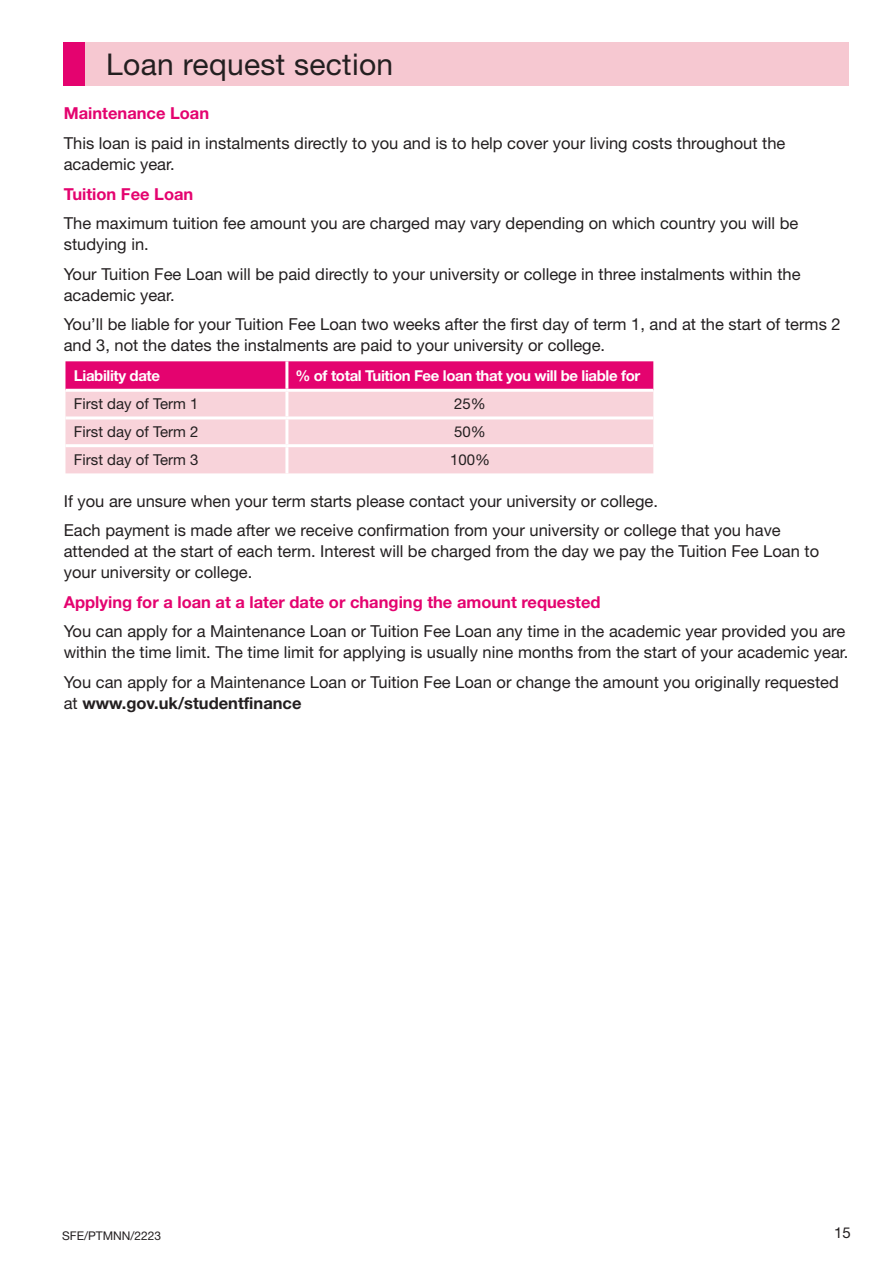
<style>
.page{position:relative;width:893px;height:1263px;background:#fff}
.page>*{position:absolute;margin:0;border:0;box-sizing:border-box;transform-origin:0 0}
.t1{font:30px "Helvetica Neue LT Std";letter-spacing:.01em;color:#231f20}
.t2{font:16.5px/21px "Helvetica Neue LT Std";color:#231f20}
.t3{font:700 16.5px "Helvetica Neue LT Std";color:#e4036f}
.t4{font:15px "Helvetica Neue LT Std";color:#231f20}
.t5{font:700 15px "Helvetica Neue LT Std";letter-spacing:-.025em;color:#fff}
.t6{font:12px "Helvetica Neue LT Std";color:#231f20}
.s1{font-weight:700}
</style>
<div class="page">
<svg style="left:65px;top:361px;width:588px;height:28px;background:#e40872"></svg>
<div style="left:65px;top:392px;width:588px;height:81px;background:#f8d3da"></div>
<hr style="left:285px;top:361px;width:3px;height:28px;background:#fff">
<hr style="left:285px;top:392px;width:3px;height:24px;background:#fff">
<hr style="left:65px;top:416px;width:222px;height:3px;background:#fff">
<hr style="left:287px;top:416px;width:366px;height:3px;background:#fff">
<hr style="left:285px;top:419px;width:3px;height:25px;background:#fff">
<hr style="left:65px;top:444px;width:222px;height:3px;background:#fff">
<hr style="left:287px;top:444px;width:366px;height:3px;background:#fff">
<hr style="left:285px;top:447px;width:3px;height:26px;background:#fff">
<div style="left:85px;top:43px;width:764px;height:43px;background:#f6c8d1"></div>
<div style="left:64px;top:43px;width:21px;height:43px;background:#e4036f"></div>
<h1 class="t1" style="left:106px;top:47px;width:288px">Loan request section</h1>
<p class="t3" style="left:64px;top:103px;width:147px">Maintenance Loan</p>
<p class="t2" style="left:64px;top:132px;width:723px">This loan is paid in instalments directly to you and is to help cover your living costs throughout the academic year.</p>
<p class="t3" style="left:64px;top:183px;width:131px">Tuition Fee Loan</p>
<p class="t2" style="left:64px;top:212px;width:736px">The maximum tuition fee amount you are charged may vary depending on which country you will be studying in.</p>
<p class="t2" style="left:64px;top:263px;width:738px">Your Tuition Fee Loan will be paid directly to your university or college in three instalments within the academic year.</p>
<p class="t2" style="left:64px;top:313px;width:778px">You’ll be liable for your Tuition Fee Loan two weeks after the first day of term 1, and at the start of terms 2 and 3, not the dates the instalments are paid to your university or college.</p>
<p class="t5" style="left:74px;top:366px;width:88px">Liability date</p>
<p class="t5" style="left:295px;top:366px;width:346px">% of total Tuition Fee loan that you will be liable for</p>
<p class="t4" style="left:74px;top:395px;width:126px">First day of Term 1</p>
<p class="t4" style="left:454px;top:395px;width:33px">25%</p>
<p class="t4" style="left:74px;top:423px;width:126px">First day of Term 2</p>
<p class="t4" style="left:454px;top:423px;width:33px">50%</p>
<p class="t4" style="left:74px;top:451px;width:126px">First day of Term 3</p>
<p class="t4" style="left:450px;top:451px;width:42px">100%</p>
<p class="t2" style="left:64px;top:486px;width:718px;line-height:29.5px">If you are unsure when your term starts please contact your university or college.<br>Each payment is made after we receive confirmation from your university or college that you have</p>
<p class="t2" style="left:64px;top:540px;width:757px">attended at the start of each term. Interest will be charged from the day we pay the Tuition Fee Loan to your university or college.</p>
<p class="t3" style="left:64px;top:591px;width:538px">Applying for a loan at a later date or changing the amount requested</p>
<p class="t2" style="left:64px;top:620px;width:786px">You can apply for a Maintenance Loan or Tuition Fee Loan any time in the academic year provided you are within the time limit. The time limit for applying is usually nine months from the start of your academic year.</p>
<p class="t2" style="left:64px;top:671px;width:777px">You can apply for a Maintenance Loan or Tuition Fee Loan or change the amount you originally requested at <span class="s1">www.gov.uk/studentfinance</span></p>
<p class="t6" style="left:62px;top:1229px;width:101px">SFE/PTMNN/2223</p>
<p class="t4" style="left:834px;top:1224px;width:18px">15</p>
</div>
